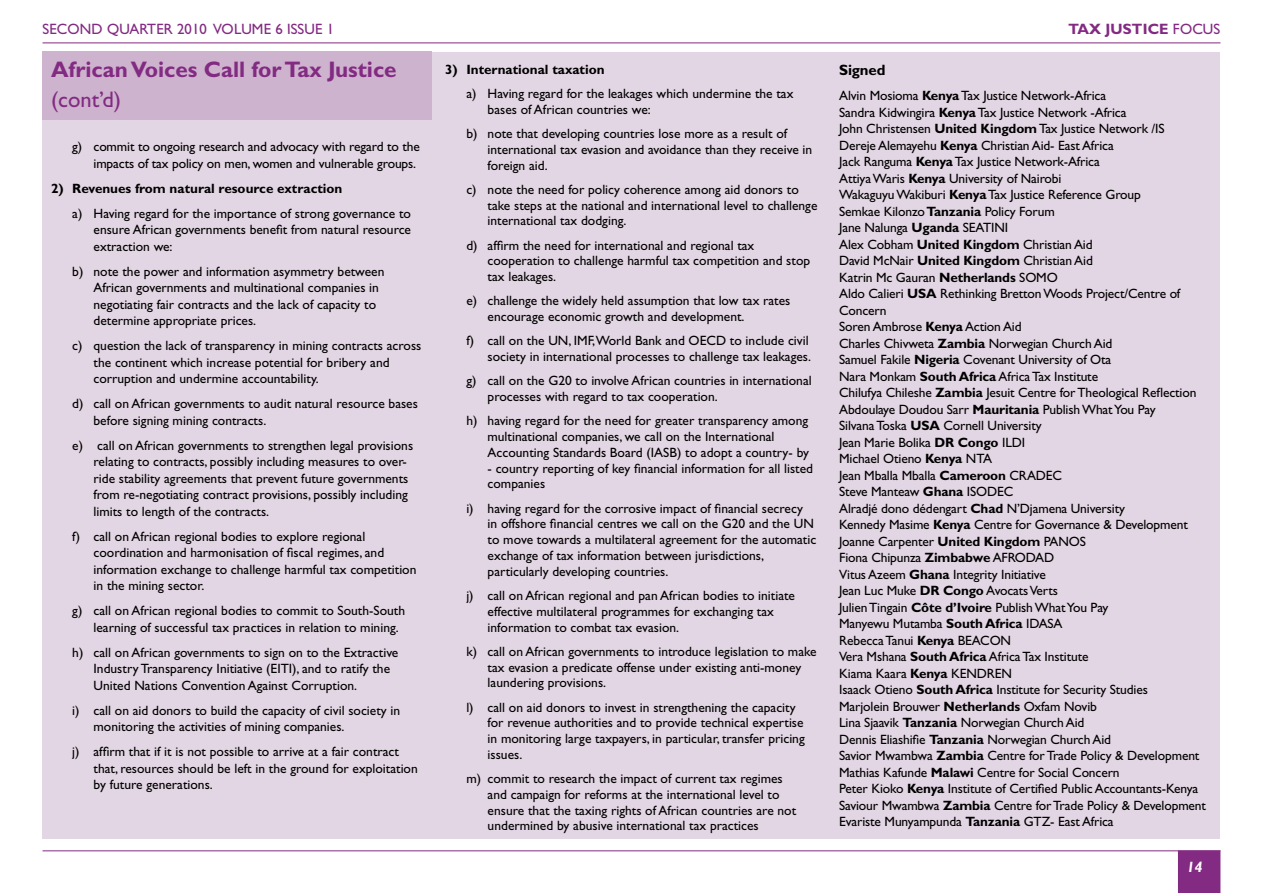
<style>
.page{position:relative;width:1263px;height:893px;background:#fff}
.page>*{position:absolute;margin:0;border:0;box-sizing:border-box;transform-origin:0 0}
.News_story_header{font:700 22.5px "Gill Sans";color:#832a82}
.News_story_header-2{font:22.5px "Gill Sans";color:#832a82}
.t1{font:15px "Gill Sans";color:#832a82}
.t2{font:700 15px "Gill Sans";color:#832a82}
.Body_text{font:700 15px "Gill Sans";letter-spacing:-.01em;color:#000}
.t3{font:italic 700 15px "Gill Sans";color:#fff}
.Body_text-2{font:13.5px/16.5px "Gill Sans";color:#000}
.Body_text-3{font:700 13.5px "Gill Sans";color:#000}
.s1{font-weight:400}
.s2{font-weight:700}
</style>
<div class="page">
<hr style="left:43px;top:43px;width:1177px;height:1px;background:#832a82">
<hr style="left:43px;top:850px;width:1177px;height:1px;background:#832a82">
<div style="left:1178px;top:850px;width:42px;height:43px;background:#832a82"></div>
<div style="left:43px;top:52px;width:1177px;height:786px;background:#e3d6e4"></div>
<div style="left:43px;top:52px;width:389px;height:68px;background:#cdb3ce"></div>
<p class="t1" style="left:43px;top:20px;width:294px">SECOND QUARTER 2010 VOLUME 6 ISSUE 1</p>
<p class="t2" style="left:1068px;top:20px;width:154px">TAX JUSTICE <span class="s1">FOCUS</span></p>
<p class="News_story_header" style="left:51px;top:56px;width:347px">African Voices Call for Tax Justice</p>
<p class="News_story_header-2" style="left:51px;top:87px;width:72px">(cont’d)</p>
<p class="Body_text-2" style="left:72px;top:138px;width:349px;text-align:right">g) commit to ongoing research and advocacy with regard to the impacts of tax policy on men, women and vulnerable groups.</p>
<p class="Body_text-3" style="left:51px;top:180px;width:293px">2) Revenues from natural resource extraction</p>
<p class="Body_text-2" style="left:94px;top:205px;width:319px;text-align:justify;text-indent:-21px">a) Having regard for the importance of strong governance to ensure African governments benefit from natural resource extraction we:</p>
<p class="Body_text-2" style="left:94px;top:263px;width:292px;text-indent:-21px">b) note the power and information asymmetry between African governments and multinational companies in negotiating fair contracts and the lack of capacity to determine appropriate prices.</p>
<p class="Body_text-2" style="left:94px;top:337px;width:329px;text-indent:-21px">c) question the lack of transparency in mining contracts across the continent which increase potential for bribery and corruption and undermine accountability.</p>
<p class="Body_text-2" style="left:94px;top:395px;width:326px;text-indent:-21px">d) call on African governments to audit natural resource bases before signing mining contracts.</p>
<p class="Body_text-2" style="left:94px;top:437px;width:321px;text-indent:-21px">e) call on African governments to strengthen legal provisions relating to contracts, possibly including measures to over&shy;ride stability agreements that prevent future governments from re-negotiating contract provisions, possibly including limits to length of the contracts.</p>
<p class="Body_text-2" style="left:94px;top:528px;width:324px;text-indent:-21px">f) call on African regional bodies to explore regional coordination and harmonisation of fiscal regimes, and information exchange to challenge harmful tax competition in the mining sector.</p>
<p class="Body_text-2" style="left:94px;top:603px;width:313px;text-indent:-21px">g) call on African regional bodies to commit to South-South learning of successful tax practices in relation to mining.</p>
<p class="Body_text-2" style="left:94px;top:644px;width:306px;text-indent:-21px">h) call on African governments to sign on to the Extractive<br>Industry Transparency Initiative (EITI), and to ratify the<br>United Nations Convention Against Corruption.</p>
<p class="Body_text-2" style="left:94px;top:702px;width:308px;text-indent:-21px">i) call on aid donors to build the capacity of civil society in monitoring the activities of mining companies.</p>
<p class="Body_text-2" style="left:94px;top:744px;width:326px;text-indent:-21px">j) affirm that if it is not possible to arrive at a fair contract that, resources should be left in the ground for exploitation by future generations.</p>
<p class="Body_text-3" style="left:445px;top:61px;width:161px">3) International taxation</p>
<p class="Body_text-2" style="left:488px;top:86px;width:307px;line-height:15.8px;text-indent:-21px">a) Having regard for the leakages which undermine the tax bases of African countries we:</p>
<p class="Body_text-2" style="left:488px;top:126px;width:326px;line-height:15.8px;text-indent:-21px">b) note that developing countries lose more as a result of international tax evasion and avoidance than they receive in foreign aid.</p>
<p class="Body_text-2" style="left:488px;top:182px;width:331px;line-height:15.8px;text-indent:-21px">c) note the need for policy coherence among aid donors to take steps at the national and international level to challenge international tax dodging.</p>
<p class="Body_text-2" style="left:488px;top:237px;width:324px;line-height:15.8px;text-indent:-21px">d) affirm the need for international and regional tax cooperation to challenge harmful tax competition and stop tax leakages.</p>
<p class="Body_text-2" style="left:488px;top:293px;width:304px;line-height:15.8px;text-indent:-21px">e) challenge the widely held assumption that low tax rates encourage economic growth and development.</p>
<p class="Body_text-2" style="left:466px;top:333px;width:346px;line-height:15.8px;text-align:right">f) call on the UN, IMF,World Bank and OECD to include civil society in international processes to challenge tax leakages.</p>
<p class="Body_text-2" style="left:488px;top:373px;width:326px;line-height:15.8px;text-indent:-21px">g) call on the G20 to involve African countries in international processes with regard to tax cooperation.</p>
<p class="Body_text-2" style="left:488px;top:413px;width:323px;line-height:15.8px;text-indent:-21px">h) having regard for the need for greater transparency among multinational companies, we call on the International<br>Accounting Standards Board (IASB) to adopt a country- by</p>
<p class="Body_text-2" style="left:488px;top:460px;width:327px;line-height:15.8px">- country reporting of key financial information for all listed companies</p>
<p class="Body_text-2" style="left:488px;top:500px;width:330px;line-height:15.8px;text-indent:-21px">i) having regard for the corrosive impact of financial secrecy<br>in offshore financial centres we call on the G20 and the UN to move towards a multilateral agreement for the automatic exchange of tax information between jurisdictions, particularly developing countries.</p>
<p class="Body_text-2" style="left:488px;top:588px;width:309px;line-height:15.8px;text-indent:-21px">j) call on African regional and pan African bodies to initiate effective multilateral programmes for exchanging tax information to combat tax evasion.</p>
<p class="Body_text-2" style="left:488px;top:643px;width:331px;line-height:15.8px;text-indent:-21px">k) call on African governments to introduce legislation to make tax evasion a predicate offense under existing anti-money laundering provisions.</p>
<p class="Body_text-2" style="left:488px;top:699px;width:319px;line-height:15.8px;text-indent:-21px">l) call on aid donors to invest in strengthening the capacity for revenue authorities and to provide technical expertise in monitoring large taxpayers, in particular, transfer pricing issues.</p>
<p class="Body_text-2" style="left:488px;top:771px;width:310px;line-height:15.8px;text-indent:-21px">m) commit to research the impact of current tax regimes and campaign for reforms at the international level to ensure that the taxing rights of African countries are not undermined by abusive international tax practices</p>
<p class="Body_text" style="left:839px;top:61px;width:48px">Signed</p>
<p class="Body_text-2" style="left:839px;top:87px;width:368px">Alvin Mosioma <span class="s2">Kenya</span> Tax Justice Network-Africa<br>Sandra Kidwingira <span class="s2">Kenya</span> Tax Justice Network -Africa<br>John Christensen <span class="s2">United Kingdom</span> Tax Justice Network /IS<br>Dereje Alemayehu <span class="s2">Kenya</span> Christian Aid- East Africa<br>Jack Ranguma <span class="s2">Kenya</span> Tax Justice Network-Africa<br>Attiya Waris <span class="s2">Kenya</span> University of Nairobi<br>Wakaguyu Wakiburi <span class="s2">Kenya</span> Tax Justice Reference Group<br>Semkae Kilonzo <span class="s2">Tanzania</span> Policy Forum<br>Jane Nalunga <span class="s2">Uganda</span> SEATINI<br>Alex Cobham <span class="s2">United Kingdom</span> Christian Aid<br>David McNair <span class="s2">United Kingdom</span> Christian Aid<br>Katrin Mc Gauran <span class="s2">Netherlands</span> SOMO<br>Aldo Calieri <span class="s2">USA</span> Rethinking Bretton Woods Project/Centre of Concern<br>Soren Ambrose <span class="s2">Kenya</span> Action Aid<br>Charles Chivweta <span class="s2">Zambia</span> Norwegian Church Aid<br>Samuel Fakile <span class="s2">Nigeria</span> Covenant University of Ota<br>Nara Monkam <span class="s2">South Africa</span> Africa Tax Institute<br>Chilufya Chileshe <span class="s2">Zambia</span> Jesuit Centre for Theological Reflection Abdoulaye Doudou Sarr <span class="s2">Mauritania</span> Publish What You Pay<br>Silvana Toska <span class="s2">USA</span> Cornell University<br>Jean Marie Bolika <span class="s2">DR Congo</span> ILDI<br>Michael Otieno <span class="s2">Kenya</span> NTA<br>Jean Mballa Mballa <span class="s2">Cameroon</span> CRADEC<br>Steve Manteaw <span class="s2">Ghana</span> ISODEC<br>Alradjé dono dédengart <span class="s2">Chad</span> N’Djamena University<br>Kennedy Masime <span class="s2">Kenya</span> Centre for Governance &amp; Development Joanne Carpenter <span class="s2">United Kingdom</span> PANOS<br>Fiona Chipunza <span class="s2">Zimbabwe</span> AFRODAD<br>Vitus Azeem <span class="s2">Ghana</span> Integrity Initiative<br>Jean Luc Muke <span class="s2">DR Congo</span> Avocats Verts<br>Julien Tingain <span class="s2">Côte d’Ivoire</span> Publish What You Pay<br>Manyewu Mutamba <span class="s2">South Africa</span> IDASA<br>Rebecca Tanui <span class="s2">Kenya</span> BEACON<br>Vera Mshana <span class="s2">South Africa</span> Africa Tax Institute<br>Kiama Kaara <span class="s2">Kenya</span> KENDREN<br>Isaack Otieno <span class="s2">South Africa</span> Institute for Security Studies<br>Marjolein Brouwer <span class="s2">Netherlands</span> Oxfam Novib<br>Lina Sjaavik <span class="s2">Tanzania</span> Norwegian Church Aid<br>Dennis Eliashifie <span class="s2">Tanzania</span> Norwegian Church Aid<br>Savior Mwambwa <span class="s2">Zambia</span> Centre for Trade Policy &amp; Development Mathias Kafunde <span class="s2">Malawi</span> Centre for Social Concern<br>Peter Kioko <span class="s2">Kenya</span> Institute of Certified Public Accountants-Kenya Saviour Mwambwa <span class="s2">Zambia</span> Centre for Trade Policy &amp; Development Evariste Munyampunda <span class="s2">Tanzania</span> GTZ- East Africa</p>
<p class="t3" style="left:1187px;top:858px;width:18px">14</p>
</div>
